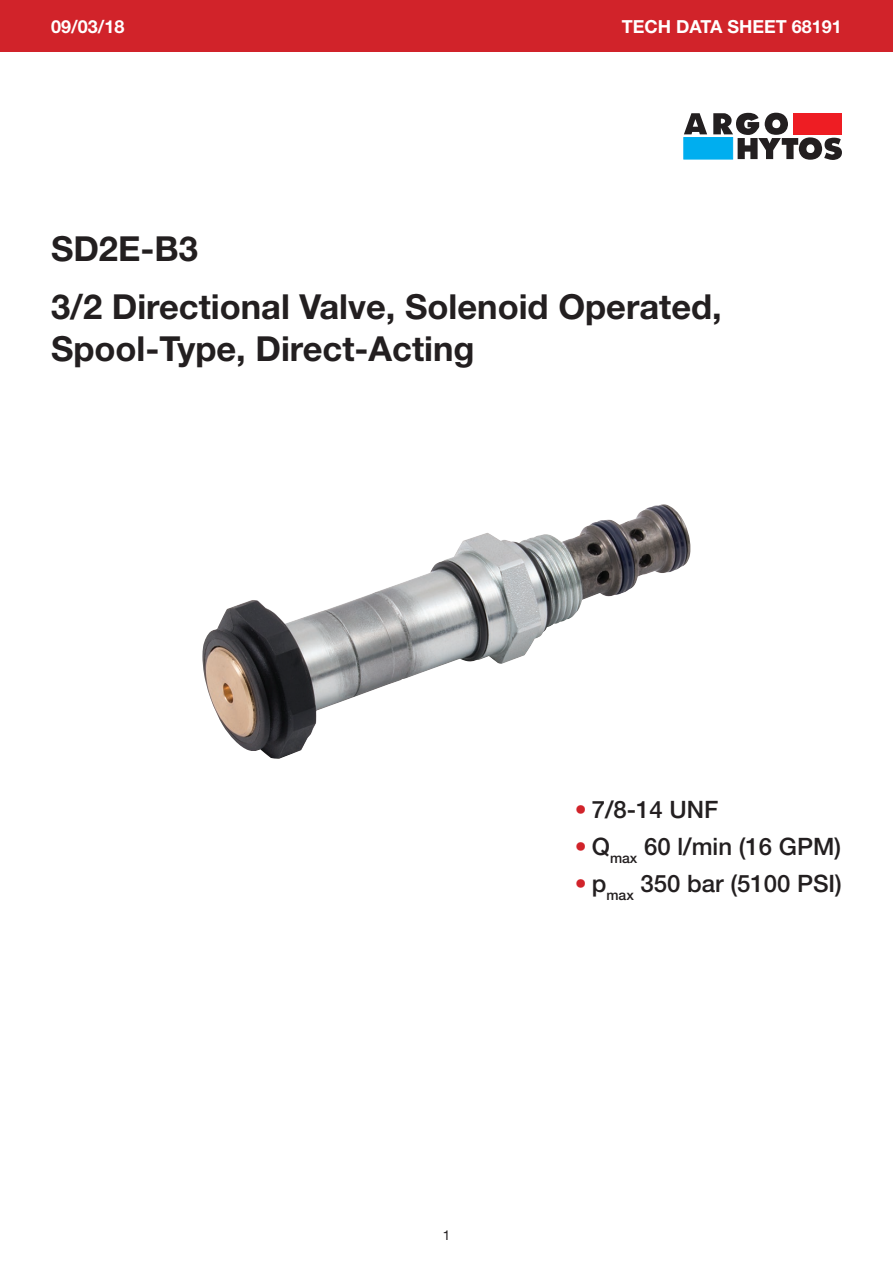
<style>
.page{position:relative;width:893px;height:1263px;background:#fff}
.page>*{position:absolute;margin:0;border:0;box-sizing:border-box;transform-origin:0 0}
.t1{font:700 34.5px/58.3px "Helvetica Neue";color:#231f20}
.t2{font:500 24px "Helvetica Neue";color:#231f20}
.t3{font:700 18px "Helvetica Neue";color:#fff}
.t4{font:13.5px "Helvetica Neue";color:#231f20}
.s1{color:#d1232a}
</style>
<div class="page">
<div style="left:0;top:0;width:893px;height:51px;background:#d1232a"></div>
<svg style="left:684px;top:113px;width:23px;height:21px"></svg>
<div style="left:684px;top:137px;width:49px;height:22px;background:#00aeef"></div>
<svg style="left:713px;top:113px;width:129px;height:47px"></svg>
<img style="left:202px;top:505px;width:456px;height:254px">
<p class="t3" style="left:51px;top:15px;width:75px">09/03/18</p>
<p class="t3" style="left:622px;top:15px;width:222px">TECH DATA SHEET 68191</p>
<p class="t1" style="left:51px;top:219px;width:672px">SD2E-B3<br>3/2 Directional Valve, Solenoid Operated,</p>
<p class="t1" style="left:51px;top:318px;width:425px">Spool-Type, Direct-Acting</p>
<p class="t2" style="left:575px;top:795px;width:145px"><span class="s1">•</span> 7/8-14 UNF</p>
<p class="t2" style="left:575px;top:832px;width:268px"><span class="s1">•</span> Q<sub>max</sub> 60 l/min (16 GPM)</p>
<p class="t2" style="left:575px;top:869px;width:269px"><span class="s1">•</span> p<sub>max</sub> 350 bar (5100 PSI)</p>
<p class="t4" style="left:443px;top:1227px;width:9px">1</p>
</div>
